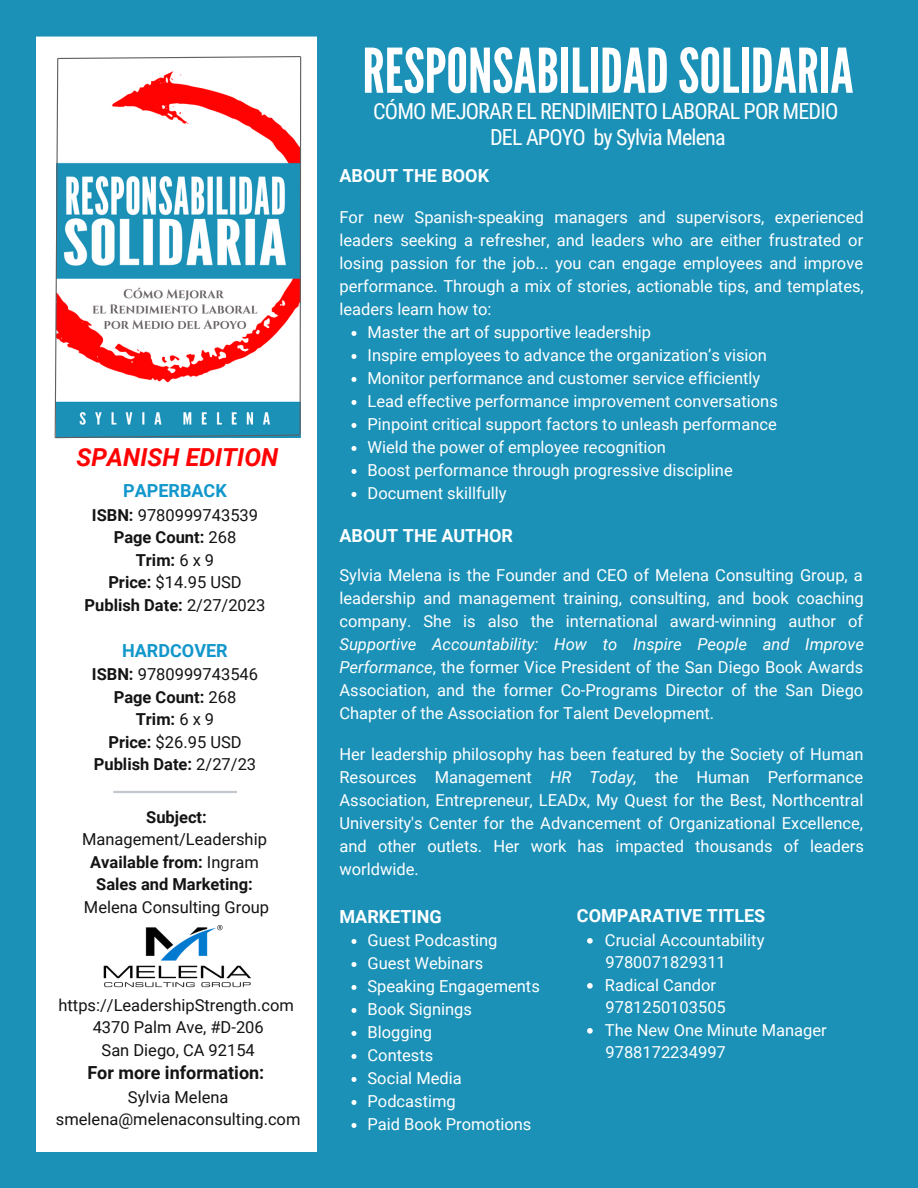
<style>
.page{position:relative;width:918px;height:1188px;background:#fff}
.page>*{position:absolute;margin:0;border:0;box-sizing:border-box;transform-origin:0 0}
.t1{font:61.5px "League Gothic";color:#fff}
.t2{font:italic 700 24.9px "Roboto";color:#ff0202}
.t3{font:22.2px/25.8px "Roboto Condensed";letter-spacing:-.04em;color:#fff;text-align:center}
.t4{font:700 18px "Roboto";color:#fff}
.t5{font:700 18px "Roboto";color:#141414}
.t6{font:700 18px "Roboto";color:#1297cc}
.t7{font:16.5px/23px "Roboto";color:#fff;text-align:justify}
.t8{font:700 16.5px/22.5px "Roboto";color:#141414;text-align:center}
.t9{font:16.5px/22.5px "Roboto";color:#141414;text-align:center}
.s1{font-weight:400}
.s2{font-style:italic}
</style>
<div class="page">
<div style="left:317px;top:0;width:601px;height:1188px;background:#1b91b8"></div>
<img style="left:103px;top:924px;width:148px;height:64px">
<svg style="left:351px;top:331px;width:5px;height:5px"></svg>
<svg style="left:351px;top:354px;width:5px;height:5px"></svg>
<svg style="left:351px;top:377px;width:5px;height:5px"></svg>
<svg style="left:351px;top:400px;width:5px;height:5px"></svg>
<svg style="left:351px;top:423px;width:5px;height:5px"></svg>
<svg style="left:351px;top:446px;width:5px;height:5px"></svg>
<svg style="left:351px;top:469px;width:5px;height:5px"></svg>
<svg style="left:351px;top:492px;width:5px;height:5px"></svg>
<svg style="left:351px;top:939px;width:5px;height:5px"></svg>
<svg style="left:351px;top:962px;width:5px;height:5px"></svg>
<svg style="left:351px;top:985px;width:5px;height:5px"></svg>
<svg style="left:351px;top:1008px;width:5px;height:5px"></svg>
<svg style="left:351px;top:1031px;width:5px;height:5px"></svg>
<svg style="left:351px;top:1054px;width:5px;height:5px"></svg>
<svg style="left:351px;top:1077px;width:5px;height:5px"></svg>
<svg style="left:351px;top:1100px;width:5px;height:5px"></svg>
<svg style="left:351px;top:1123px;width:5px;height:5px"></svg>
<svg style="left:54px;top:56px;width:248px;height:383px"></svg>
<svg style="left:587px;top:938px;width:6px;height:6px"></svg>
<svg style="left:587px;top:983px;width:6px;height:6px"></svg>
<svg style="left:587px;top:1028px;width:6px;height:6px"></svg>
<hr style="left:113px;top:791px;width:124px;height:2px;background:#c3c8cf">
<div style="left:0;top:0;width:340px;height:37px;background:#1b91b8"></div>
<div style="left:0;top:1152px;width:340px;height:36px;background:#1b91b8"></div>
<div style="left:0;top:0;width:36px;height:1167px;background:#1b91b8"></div>
<h2 class="t2" style="left:76px;top:443px;width:203px">SPANISH EDITION</h2>
<p class="t6" style="left:123px;top:480px;width:105px">PAPERBACK</p>
<p class="t8" style="left:85px;top:504px;width:182px">ISBN: <span class="s1">9780999743539<br></span>Page Count: <span class="s1">268<br></span>Trim: <span class="s1">6 x 9<br></span>Price: <span class="s1">$14.95 USD<br></span>Publish Date: <span class="s1">2/27/2023</span></p>
<p class="t6" style="left:122px;top:640px;width:107px">HARDCOVER</p>
<p class="t8" style="left:92px;top:663px;width:168px">ISBN: <span class="s1">9780999743546<br></span>Page Count: <span class="s1">268<br></span>Trim: <span class="s1">6 x 9<br></span>Price: <span class="s1">$26.95 USD<br></span>Publish Date: <span class="s1">2/27/23</span></p>
<p class="t8" style="left:146px;top:806px;width:62px">Subject:</p>
<p class="t8" style="left:82px;top:829px;width:186px"><span class="s1">Management/Leadership<br></span>Available from: <span class="s1">Ingram<br></span>Sales and Marketing:</p>
<p class="t9" style="left:84px;top:896px;width:187px">Melena Consulting Group</p>
<p class="t9" style="left:59px;top:994px;width:237px">https://LeadershipStrength.com<br>4370 Palm Ave, #D-206<br>San Diego, CA 92154</p>
<p class="t5" style="left:87px;top:1063px;width:178px">For more information:</p>
<p class="t9" style="left:56px;top:1086px;width:246px">Sylvia Melena smelena@melenaconsulting.com</p>
<h1 class="t1" style="left:362px;top:35px;width:492px">RESPONSABILIDADSOLIDARIA</h1>
<h3 class="t3" style="left:373px;top:99px;width:467px">CÓMO MEJORAR EL RENDIMIENTO LABORAL POR MEDIO<br>DEL APOYO by Sylvia Melena</h3>
<p class="t4" style="left:339px;top:165px;width:151px">ABOUT THE BOOK</p>
<p class="t7" style="left:339px;top:206px;width:526px">For new Spanish-speaking managers and supervisors, experienced leaders seeking a refresher, and leaders who are either frustrated or losing passion for the job... you can engage employees and improve performance. Through a mix of stories, actionable tips, and templates, leaders learn how to:</p>
<p class="t7" style="left:368px;top:321px;width:412px;text-align:left">Master the art of supportive leadership<br>Inspire employees to advance the organization’s vision Monitor performance and customer service efficiently Lead effective performance improvement conversations Pinpoint critical support factors to unleash performance Wield the power of employee recognition<br>Boost performance through progressive discipline Document skillfully</p>
<p class="t4" style="left:339px;top:525px;width:175px">ABOUT THE AUTHOR</p>
<p class="t7" style="left:339px;top:564px;width:526px">Sylvia Melena is the Founder and CEO of Melena Consulting Group, a leadership and management training, consulting, and book coaching company. She is also the international award-winning author of</p>
<p class="t7" style="left:339px;top:633px;width:526px"><span class="s2">Supportive Accountability: How to Inspire People and Improve Performance</span>, the former Vice President of the San Diego Book Awards Association, and the former Co-Programs Director of the San Diego Chapter of the Association for Talent Development.</p>
<p class="t7" style="left:339px;top:743px;width:526px">Her leadership philosophy has been featured by the Society of Human Resources Management <span class="s2">HR Today,</span> the Human Performance Association, Entrepreneur, LEADx, My Quest for the Best, Northcentral University's Center for the Advancement of Organizational Excellence, and other outlets. Her work has impacted thousands of leaders worldwide.</p>
<p class="t4" style="left:339px;top:906px;width:104px">MARKETING</p>
<p class="t4" style="left:577px;top:906px;width:190px">COMPARATIVE TITLES</p>
<p class="t7" style="left:606px;top:951px;width:122px">9780071829311</p>
<p class="t7" style="left:606px;top:996px;width:122px">9781250103505</p>
<p class="t7" style="left:606px;top:1041px;width:122px">9788172234997</p>
<p class="t7" style="left:605px;top:929px;width:161px">Crucial Accountability</p>
<p class="t7" style="left:605px;top:974px;width:113px">Radical Candor</p>
<p class="t7" style="left:605px;top:1019px;width:223px">The New One Minute Manager</p>
<p class="t7" style="left:368px;top:929px;width:174px;text-align:left">Guest Podcasting<br>Guest Webinars<br>Speaking Engagements<br>Book Signings<br>Blogging<br>Contests<br>Social Media<br>Podcastimg<br>Paid Book Promotions</p>
</div>
